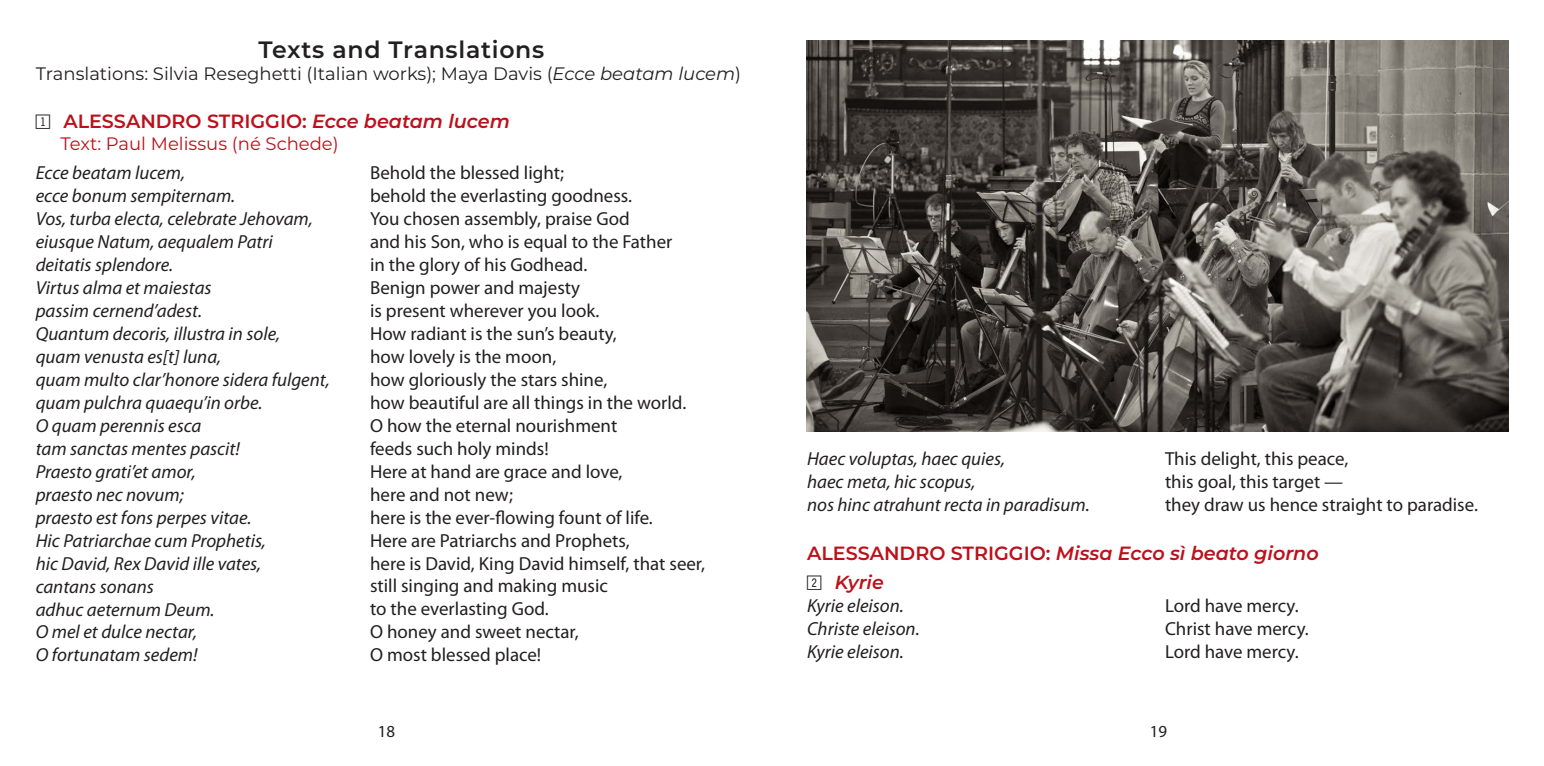
<style>
.page{position:relative;width:1544px;height:766px;background:#fff}
.page>*{position:absolute;margin:0;border:0;box-sizing:border-box;transform-origin:0 0}
.t1{font:600 23.62px "Montserrat";letter-spacing:.03em;color:#231f20}
.t2{font:italic 600 19.12px "Montserrat";color:#bd101a}
.t3{font:600 19.12px "Montserrat";color:#bd101a}
._199_TEXTs_English{font:18.9px "Myriad Pro";color:#231f20}
._199_TEXTs_Latin{font:italic 18.9px/22.9px "Myriad Pro";color:#231f20}
._199_TEXTs_Latin-2{font:italic 600 18.9px "Montserrat";letter-spacing:-.005em;color:#bd101a}
.t4{font:18px "Montserrat";color:#231f20}
.t5{font:18px "Montserrat";color:#bd101a}
.t6{font:16.88px "Myriad Pro";color:#231f20}
.s1{font-style:italic}
.s2{font-family:"Double Digits Square";font-weight:400;font-size:23.62px;color:#231f20}
.s3{font-style:normal}
.s4{font-family:"Double Digits Square";font-weight:400;font-style:normal;font-size:23.62px;color:#231f20}
</style>
<div class="page">
<img style="left:806px;top:40px;width:702px;height:392px">
<p class="t1" style="left:258px;top:33px;width:287px">Texts and Translations</p>
<p class="t4" style="left:36px;top:61px;width:707px">Translations: Silvia Reseghetti (Italian works); Maya Davis (<span class="s1">Ecce beatam lucem</span>)</p>
<p class="t3" style="left:36px;top:108px;width:475px"><span class="s2">1</span> ALESSANDRO STRIGGIO: <span class="s1">Ecce beatam lucem</span></p>
<p class="t5" style="left:60px;top:131px;width:280px">Text: Paul Melissus (né Schede)</p>
<p class="_199_TEXTs_Latin" style="left:36px;top:161px;width:296px">Ecce beatam lucem,<br>ecce bonum sempiternam.<br>Vos, turba electa, celebrate Jehovam, eiusque Natum, aequalem Patri deitatis splendore.<br>Virtus alma et maiestas<br>passim cernend’adest.<br>Quantum decoris, illustra in sole,<br>quam venusta es[t] luna,<br>quam multo clar’honore sidera fulgent, quam pulchra quaequ’in orbe.<br>O quam perennis esca<br>tam sanctas mentes pascit!<br>Praesto grati’et amor,<br>praesto nec novum;<br>praesto est fons perpes vitae.<br>Hic Patriarchae cum Prophetis,<br>hic David, Rex David ille vates,<br>cantans sonans<br>adhuc aeternum Deum.<br>O mel et dulce nectar,<br>O fortunatam sedem!</p>
<p class="_199_TEXTs_English" style="left:370px;top:162px;width:195px">Behold the blessed light;</p>
<p class="_199_TEXTs_English" style="left:370px;top:185px;width:263px">behold the everlasting goodness.</p>
<p class="_199_TEXTs_English" style="left:370px;top:208px;width:261px">You chosen assembly, praise God</p>
<p class="_199_TEXTs_English" style="left:370px;top:231px;width:304px">and his Son, who is equal to the Father</p>
<p class="_199_TEXTs_English" style="left:370px;top:254px;width:219px">in the glory of his Godhead.</p>
<p class="_199_TEXTs_English" style="left:370px;top:277px;width:212px">Benign power and majesty</p>
<p class="_199_TEXTs_English" style="left:370px;top:300px;width:231px">is present wherever you look.</p>
<p class="_199_TEXTs_English" style="left:370px;top:323px;width:248px">How radiant is the sun’s beauty,</p>
<p class="_199_TEXTs_English" style="left:370px;top:346px;width:188px">how lovely is the moon,</p>
<p class="_199_TEXTs_English" style="left:370px;top:369px;width:239px">how gloriously the stars shine,</p>
<p class="_199_TEXTs_English" style="left:370px;top:392px;width:318px">how beautiful are all things in the world.</p>
<p class="_199_TEXTs_English" style="left:370px;top:415px;width:249px">O how the eternal nourishment</p>
<p class="_199_TEXTs_English" style="left:370px;top:438px;width:180px">feeds such holy minds!</p>
<p class="_199_TEXTs_English" style="left:370px;top:461px;width:254px">Here at hand are grace and love,</p>
<p class="_199_TEXTs_English" style="left:370px;top:484px;width:145px">here and not new;</p>
<p class="_199_TEXTs_English" style="left:370px;top:506px;width:284px">here is the ever-flowing fount of life.</p>
<p class="_199_TEXTs_English" style="left:370px;top:529px;width:261px">Here are Patriarchs and Prophets,</p>
<p class="_199_TEXTs_English" style="left:370px;top:552px;width:336px">here is David, King David himself, that seer,</p>
<p class="_199_TEXTs_English" style="left:370px;top:575px;width:239px">still singing and making music</p>
<p class="_199_TEXTs_English" style="left:370px;top:598px;width:180px">to the everlasting God.</p>
<p class="_199_TEXTs_English" style="left:370px;top:621px;width:210px">O honey and sweet nectar,</p>
<p class="_199_TEXTs_English" style="left:370px;top:644px;width:173px">O most blessed place!</p>
<p class="_199_TEXTs_Latin" style="left:807px;top:447px;width:284px">Haec voluptas, haec quies,<br>haec meta, hic scopus,<br>nos hinc atrahunt recta in paradisum.</p>
<p class="t2" style="left:807px;top:539px;width:513px"><span class="s3">ALESSANDRO STRIGGIO:</span> Missa Ecco sì beato giorno</p>
<p class="_199_TEXTs_Latin-2" style="left:807px;top:569px;width:78px"><span class="s4">2</span> Kyrie</p>
<p class="_199_TEXTs_Latin" style="left:807px;top:594px;width:114px">Kyrie eleison.<br>Christe eleison.<br>Kyrie eleison.</p>
<p class="_199_TEXTs_English" style="left:1165px;top:448px;width:185px">This delight, this peace,</p>
<p class="_199_TEXTs_English" style="left:1165px;top:471px;width:180px">this goal, this target —</p>
<p class="_199_TEXTs_English" style="left:1165px;top:494px;width:314px">they draw us hence straight to paradise.</p>
<p class="_199_TEXTs_English" style="left:1165px;top:595px;width:135px">Lord have mercy.</p>
<p class="_199_TEXTs_English" style="left:1165px;top:618px;width:145px">Christ have mercy.</p>
<p class="_199_TEXTs_English" style="left:1165px;top:641px;width:135px">Lord have mercy.</p>
<p class="t6" style="left:378px;top:721px;width:19px">18</p>
<p class="t6" style="left:1149px;top:721px;width:19px">19</p>
</div>
